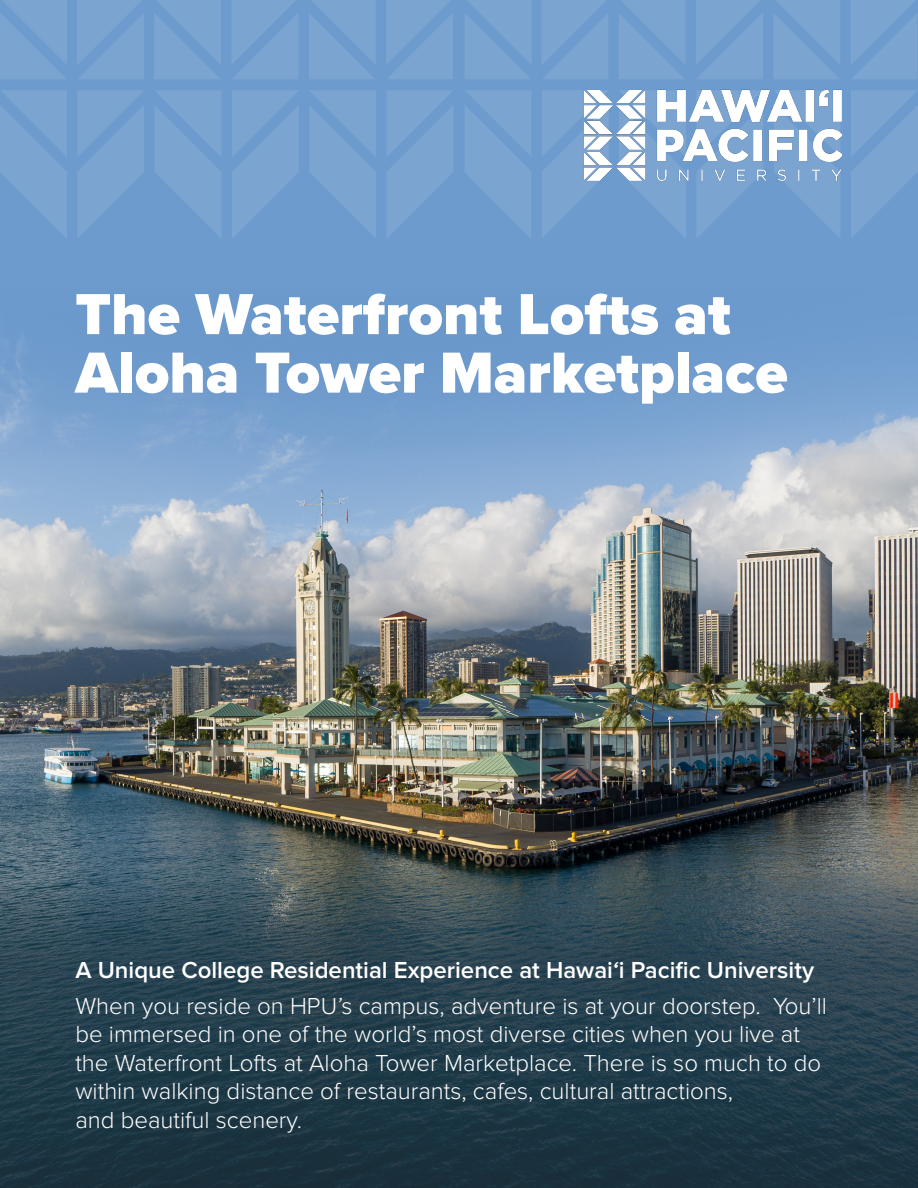
<style>
.page{position:relative;width:918px;height:1188px;background:#fff}
.page>*{position:absolute;margin:0;border:0;box-sizing:border-box;transform-origin:0 0}
.t1{font:900 60px/58.5px "Proxima Nova";color:#fff}
.t2{font:300 24px/28.5px "Proxima Nova";color:#fff}
.t3{font:600 24px "Proxima Nova";color:#fff}
.s1{font-style:italic}
</style>
<div class="page">
<div style="left:0;top:0;width:918px;height:888px;background:#6d9bcd"></div>
<img style="left:0;top:340px;width:918px;height:537px">
<svg style="left:819px;top:216px;width:21px;height:21px"></svg>
<svg style="left:542px;top:91px;width:22px;height:147px"></svg>
<svg style="left:697px;top:216px;width:21px;height:21px"></svg>
<svg style="left:664px;top:216px;width:22px;height:22px"></svg>
<svg style="left:465px;top:91px;width:66px;height:147px"></svg>
<svg style="left:851px;top:91px;width:67px;height:147px"></svg>
<svg style="left:465px;top:0;width:66px;height:79px"></svg>
<svg style="left:851px;top:0;width:66px;height:79px"></svg>
<svg style="left:774px;top:0;width:66px;height:79px"></svg>
<svg style="left:696px;top:0;width:67px;height:79px"></svg>
<svg style="left:619px;top:0;width:66px;height:79px"></svg>
<svg style="left:542px;top:0;width:66px;height:79px"></svg>
<svg style="left:310px;top:91px;width:66px;height:147px"></svg>
<svg style="left:78px;top:91px;width:66px;height:146px"></svg>
<svg style="left:232px;top:91px;width:67px;height:147px"></svg>
<svg style="left:155px;top:91px;width:66px;height:146px"></svg>
<svg style="left:0;top:91px;width:67px;height:147px"></svg>
<svg style="left:387px;top:91px;width:66px;height:147px"></svg>
<svg style="left:0;top:0;width:67px;height:79px"></svg>
<svg style="left:386px;top:0;width:67px;height:79px"></svg>
<svg style="left:309px;top:0;width:66px;height:79px"></svg>
<svg style="left:232px;top:0;width:66px;height:79px"></svg>
<svg style="left:155px;top:0;width:66px;height:79px"></svg>
<svg style="left:77px;top:0;width:67px;height:79px"></svg>
<img style="left:551px;top:90px;width:290px;height:126px">
<svg style="left:0;top:877px;width:918px;height:311px;background:#28404d"></svg>
<p class="t1" style="left:75px;top:284px;width:714px">The Waterfront Lofts at<br>Aloha Tower Marketplace</p>
<p class="t3" style="left:75px;top:956px;width:740px">A Unique College Residential Experience at Hawai<span class="s1">ʻ</span>i Pacific University</p>
<p class="t2" style="left:75px;top:992px;width:753px">When you reside on HPU<span class="s1">’</span>s campus, adventure is at your doorstep. You’ll be immersed in one of the world’s most diverse cities when you live at the Waterfront Lofts at Aloha Tower Marketplace. There is so much to do within walking distance of restaurants, cafes, cultural attractions,</p>
<p class="t2" style="left:75px;top:1106px;width:228px">and beautiful scenery.</p>
</div>
